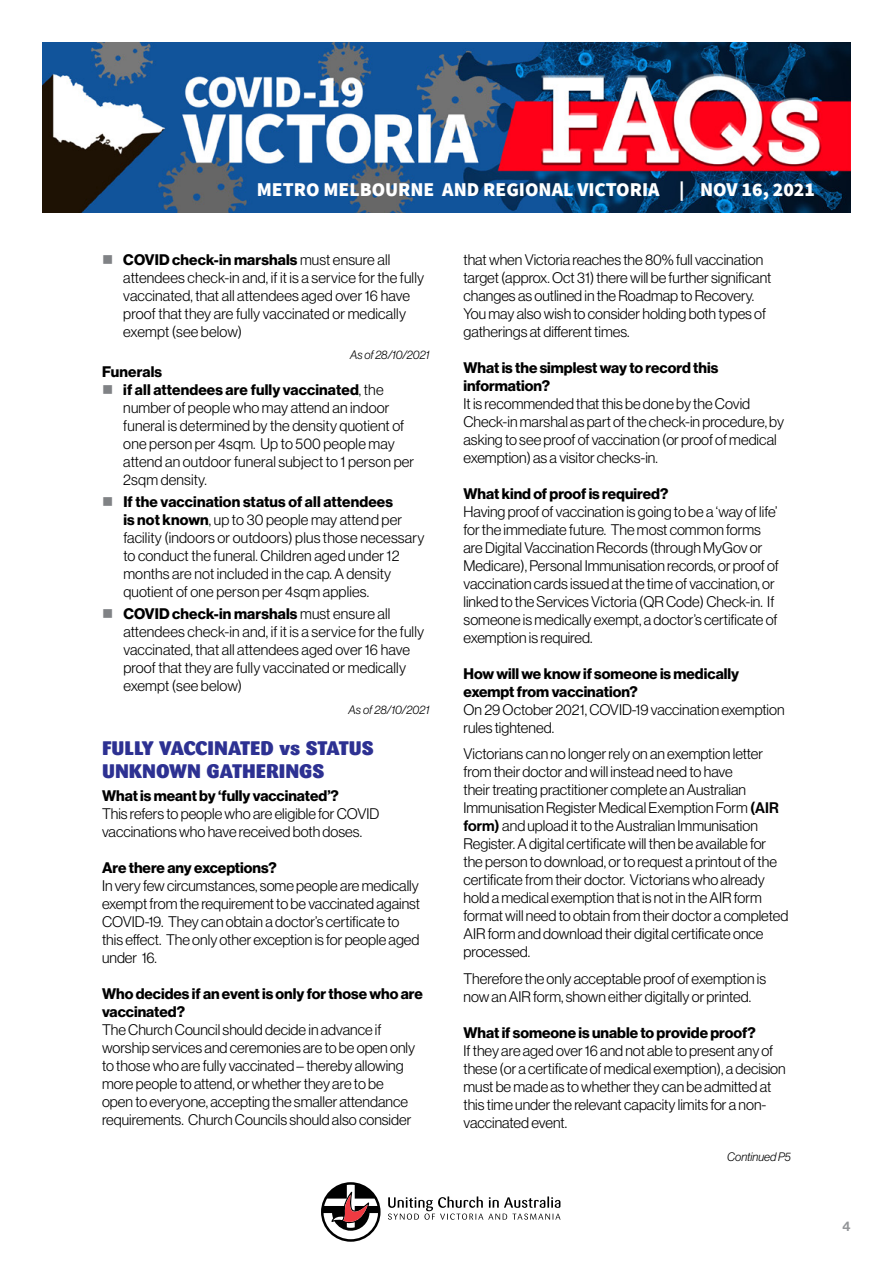
<style>
.page{position:relative;width:893px;height:1263px;background:#fff}
.page>*{position:absolute;margin:0;border:0;box-sizing:border-box;transform-origin:0 0}
.t1{font:900 19.5px "Source Sans Pro";color:#fff}
.t2{font:900 19.5px/23.4px "Sari";color:#2d3192}
.t3{font:15px/18px "N Haas Grotesk DS Pro 45 Lt";color:#000}
.t4{font:15px/18px "N Haas Grotesk DS Pro 75 Bd";color:#000}
.t5{font:13.5px "N Haas Grotesk DS Pro 65 Md";color:#939598}
.t6{font:12px "N Haas Grotesk DS Pro 46 Lt It";color:#000}
.s1{color:#808285}
.s2{font-family:"N Haas Grotesk DS Pro 45 Lt"}
.s3{font-family:"N Haas Grotesk DS Pro 75 Bd"}
.s4{font-family:"N Haas Grotesk DS Pro 65 Md"}
</style>
<div class="page">
<svg style="left:388px;top:1196px;width:172px;height:24px"></svg>
<svg style="left:321px;top:1182px;width:60px;height:60px"></svg>
<img style="left:43px;top:43px;width:807px;height:169px">
<h1 class="t1" style="left:257px;top:176px;width:560px">METRO MELBOURNE AND REGIONAL VICTORIA | NOV 16, 2021</h1>
<p class="t4" style="left:102px;top:251px;width:290px"><span class="s1">■</span> COVID check-in marshals <span class="s2">must ensure all</span></p>
<p class="t3" style="left:123px;top:268px;width:302px">attendees check-in and, if it is a service for the fully vaccinated, that all attendees aged over 16 have proof that they are fully vaccinated or medically exempt (see below)</p>
<p class="t6" style="left:350px;top:348px;width:81px">As of 28/10/2021</p>
<p class="t4" style="left:102px;top:363px;width:62px">Funerals</p>
<p class="t4" style="left:102px;top:381px;width:283px"><span class="s1">■</span> if all attendees are fully vaccinated<span class="s2">, the</span></p>
<p class="t3" style="left:123px;top:399px;width:292px">number of people who may attend an indoor funeral is determined by the density quotient of one person per 4sqm. Up to 500 people may attend an outdoor funeral subject to 1 person per 2sqm density.</p>
<p class="t4" style="left:102px;top:493px;width:292px"><span class="s1">■</span> If the vaccination status of all attendees</p>
<p class="t3" style="left:123px;top:511px;width:303px"><span class="s3">is not known</span>, up to 30 people may attend per facility (indoors or outdoors) plus those necessary to conduct the funeral. Children aged under 12 months are not included in the cap. A density quotient of one person per 4sqm applies.</p>
<p class="t4" style="left:102px;top:605px;width:290px"><span class="s1">■</span> COVID check-in marshals <span class="s2">must ensure all</span></p>
<p class="t3" style="left:123px;top:623px;width:302px">attendees check-in and, if it is a service for the fully vaccinated, that all attendees aged over 16 have proof that they are fully vaccinated or medically exempt (see below)</p>
<p class="t6" style="left:348px;top:703px;width:83px">As of 28/10/2021</p>
<h1 class="t2" style="left:102px;top:736px;width:273px">FULLY VACCINATED vs STATUS<br>UNKNOWN GATHERINGS</h1>
<p class="t4" style="left:102px;top:787px;width:238px">What is meant by ‘fully vaccinated’?</p>
<p class="t3" style="left:102px;top:804px;width:279px">This refers to people who are eligible for COVID vaccinations who have received both doses.</p>
<p class="t4" style="left:102px;top:859px;width:176px">Are there any exceptions?</p>
<p class="t3" style="left:102px;top:876px;width:319px">In very few circumstances, some people are medically exempt from the requirement to be vaccinated against COVID-19. They can obtain a doctor’s certificate to this effect. The only other exception is for people aged under 16.</p>
<p class="t4" style="left:102px;top:985px;width:322px">Who decides if an event is only for those who are vaccinated?</p>
<p class="t3" style="left:102px;top:1020px;width:315px">The Church Council should decide in advance if worship services and ceremonies are to be open only to those who are fully vaccinated – thereby allowing more people to attend, or whether they are to be open to everyone, accepting the smaller attendance requirements. Church Councils should also consider</p>
<p class="t3" style="left:463px;top:250px;width:309px">that when Victoria reaches the 80% full vaccination target (approx. Oct 31) there will be further significant changes as outlined in the Roadmap to Recovery.<br>You may also wish to consider holding both types of gatherings at different times.</p>
<p class="t4" style="left:463px;top:359px;width:256px">What is the simplest way to record this information?</p>
<p class="t3" style="left:463px;top:394px;width:322px">It is recommended that this be done by the Covid Check-in marshal as part of the check-in procedure, by asking to see proof of vaccination (or proof of medical exemption) as a visitor checks-in.</p>
<p class="t4" style="left:463px;top:485px;width:206px">What kind of proof is required?</p>
<p class="t3" style="left:463px;top:502px;width:317px">Having proof of vaccination is going to be a ‘way of life’ for the immediate future. The most common forms are Digital Vaccination Records (through MyGov or Medicare), Personal Immunisation records, or proof of vaccination cards issued at the time of vaccination, or linked to the Services Victoria (QR Code) Check-in. If someone is medically exempt, a doctor’s certificate of exemption is required.</p>
<p class="t4" style="left:463px;top:665px;width:277px">How will we know if someone is medically exempt from vaccination?</p>
<p class="t3" style="left:463px;top:700px;width:323px">On 29 October 2021, COVID-19 vaccination exemption rules tightened.</p>
<p class="t3" style="left:463px;top:745px;width:326px">Victorians can no longer rely on an exemption letter from their doctor and will instead need to have<br>their treating practitioner complete an Australian Immunisation Register Medical Exemption Form <span class="s4">(AIR form)</span> and upload it to the Australian Immunisation Register. A digital certificate will then be available for the person to download, or to request a printout of the certificate from their doctor. Victorians who already hold a medical exemption that is not in the AIR form format will need to obtain from their doctor a completed AIR form and download their digital certificate once processed.</p>
<p class="t3" style="left:463px;top:969px;width:304px">Therefore the only acceptable proof of exemption is now an AIR form, shown either digitally or printed.</p>
<p class="t4" style="left:463px;top:1024px;width:294px">What if someone is unable to provide proof?</p>
<p class="t3" style="left:463px;top:1041px;width:324px">If they are aged over 16 and not able to present any of these (or a certificate of medical exemption), a decision must be made as to whether they can be admitted at this time under the relevant capacity limits for a non&shy;vaccinated event.</p>
<p class="t6" style="left:727px;top:1150px;width:65px">Continued P5</p>
<p class="t5" style="left:842px;top:1218px;width:10px">4</p>
</div>
